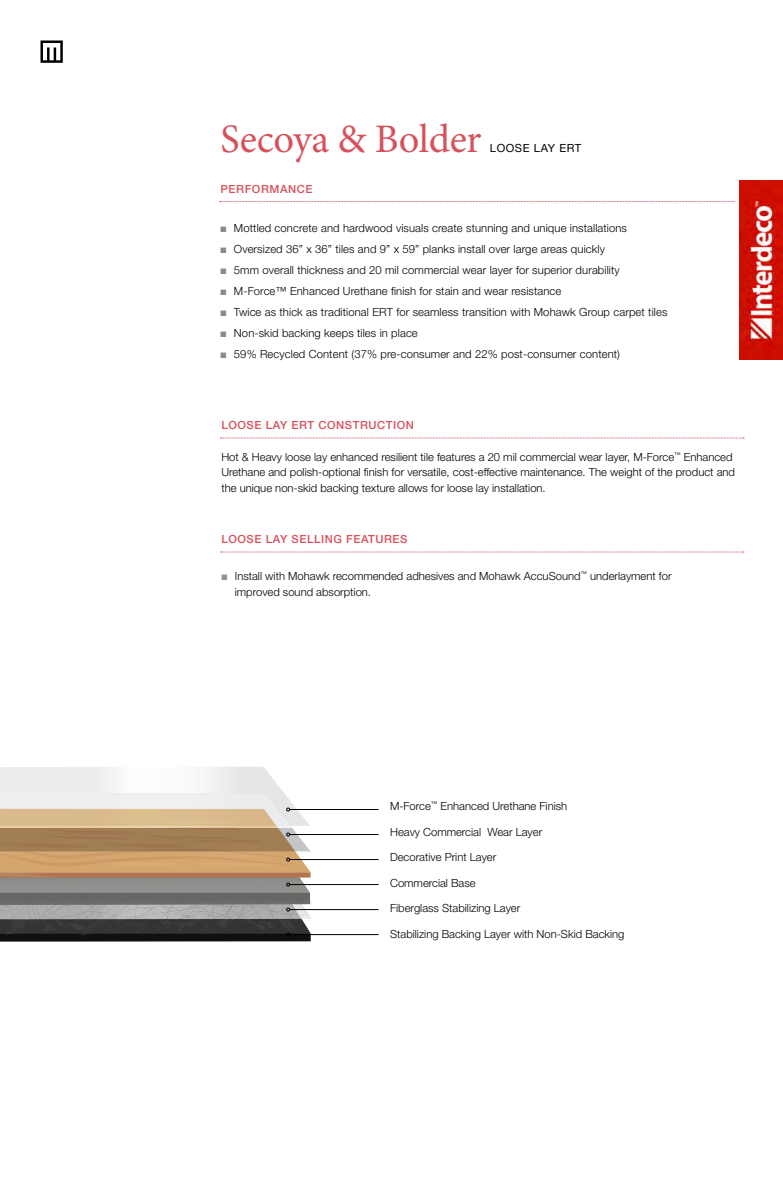
<style>
.page{position:relative;width:783px;height:1188px;background:#fff}
.page>*{position:absolute;margin:0;border:0;box-sizing:border-box;transform-origin:0 0}
.t1{font:40.5px "Minion Pro";letter-spacing:-.01em;color:#d6515c}
.t2{font:300 11.25px/15.8px "Helvetica Neue LT Std";color:#000}
.t3{font:500 11.25px "Helvetica Neue LT Std";letter-spacing:.05em;color:#d6515c}
.t4{font:11.25px "Helvetica Neue LT Std";letter-spacing:.05em;color:#000}
.s1{color:#888b8d}
.s2{color:#909396}
</style>
<div class="page">
<div style="left:0;top:936px;width:311px;height:5px;background:#101010"></div>
<hr style="left:290px;top:809px;width:89px;height:1px;background:#000">
<hr style="left:290px;top:884px;width:89px;height:1px;background:#000">
<hr style="left:290px;top:909px;width:89px;height:1px;background:#000">
<hr style="left:290px;top:834px;width:89px;height:1px;background:#000">
<hr style="left:290px;top:859px;width:89px;height:1px;background:#000">
<hr style="left:290px;top:934px;width:89px;height:1px;background:#000">
<svg style="left:0;top:767px;width:312px;height:169px;background:#b2a391"></svg>
<svg style="left:220px;top:438px;width:524px;height:1px"></svg>
<svg style="left:220px;top:552px;width:524px;height:1px"></svg>
<svg style="left:220px;top:201px;width:514px;height:1px"></svg>
<svg style="left:40px;top:40px;width:23px;height:23px"></svg>
<img style="left:740px;top:180px;width:43px;height:180px">
<h1 class="t1" style="left:220px;top:112px;width:263px">Secoya &amp; Bolder</h1>
<p class="t3" style="left:220px;top:182px;width:94px">PERFORMANCE</p>
<p class="t4" style="left:490px;top:142px;width:93px">LOOSE LAY ERT</p>
<p class="t2" style="left:220px;top:220px;width:408px"><span class="s1">■</span> Mottled concrete and hardwood visuals create stunning and unique installations</p>
<p class="t2" style="left:220px;top:241px;width:386px"><span class="s1">■</span> Oversized 36” x 36” tiles and 9” x 59” planks install over large areas quickly</p>
<p class="t2" style="left:220px;top:262px;width:401px"><span class="s1">■</span> 5mm overall thickness and 20 mil commercial wear layer for superior durability</p>
<p class="t2" style="left:220px;top:283px;width:342px"><span class="s1">■</span> M-Force™ Enhanced Urethane finish for stain and wear resistance</p>
<p class="t2" style="left:220px;top:304px;width:448px"><span class="s1">■</span> Twice as thick as traditional ERT for seamless transition with Mohawk Group carpet tiles</p>
<p class="t2" style="left:220px;top:325px;width:199px"><span class="s1">■</span> Non-skid backing keeps tiles in place</p>
<p class="t2" style="left:220px;top:346px;width:401px"><span class="s1">■</span> 59% Recycled Content (37% pre-consumer and 22% post-consumer content)</p>
<p class="t3" style="left:221px;top:418px;width:194px">LOOSE LAY ERT CONSTRUCTION</p>
<p class="t2" style="left:221px;top:449px;width:515px">Hot &amp; Heavy loose lay enhanced resilient tile features a 20 mil commercial wear layer, M-Force<sup>™</sup> Enhanced<br>Urethane and polish-optional finish for versatile, cost-effective maintenance. The weight of the product and the unique non-skid backing texture allows for loose lay installation.</p>
<p class="t3" style="left:221px;top:532px;width:188px">LOOSE LAY SELLING FEATURES</p>
<p class="t2" style="left:235px;top:568px;width:438px;text-indent:-13px"><span class="s2">■</span> Install with Mohawk recommended adhesives and Mohawk AccuSound<sup>™</sup> underlayment for improved sound absorption.</p>
<p class="t2" style="left:390px;top:798px;width:179px">M-Force<sup>™</sup> Enhanced Urethane Finish</p>
<p class="t2" style="left:390px;top:823px;width:154px">Heavy Commercial Wear Layer</p>
<p class="t2" style="left:390px;top:849px;width:108px">Decorative Print Layer</p>
<p class="t2" style="left:390px;top:874px;width:87px">Commercial Base</p>
<p class="t2" style="left:390px;top:900px;width:132px">Fiberglass Stabilizing Layer</p>
<p class="t2" style="left:390px;top:925px;width:236px">Stabilizing Backing Layer with Non-Skid Backing</p>
</div>
